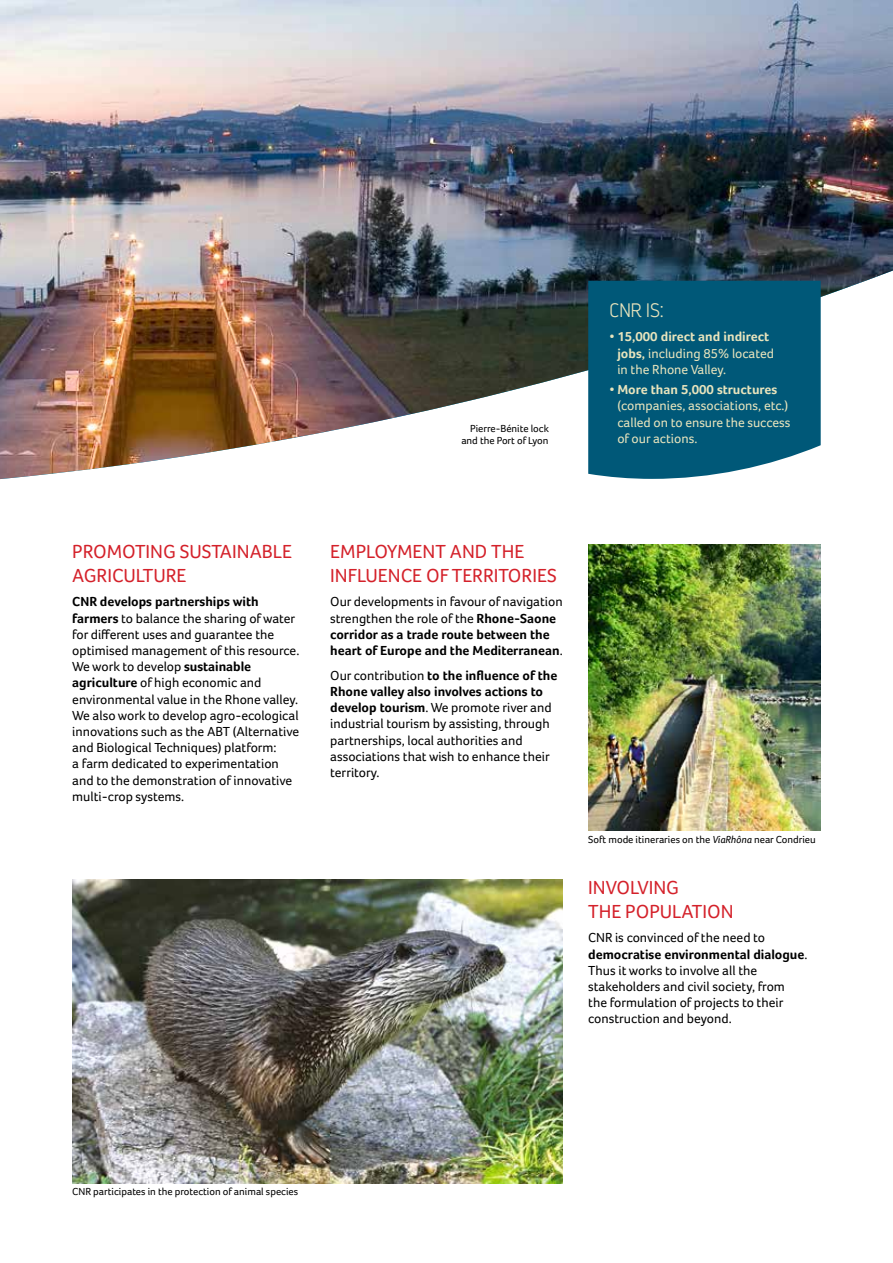
<style>
.page{position:relative;width:893px;height:1263px;background:#fff}
.page>*{position:absolute;margin:0;border:0;box-sizing:border-box;transform-origin:0 0}
.t1{font:19.5px/23.4px "Foco";color:#d4212a}
.t2{font:200 19.5px "Darwin";color:#e8e4bd}
.t3{font:13.5px/16.2px "Foco";color:#000}
.t4{font:13.5px/16.2px "Foco";color:#e8e4bd}
.t5{font:700 13.5px/16.2px "Foco";color:#000}
.t6{font:10.5px/12.6px "Foco";color:#000;text-align:right}
.s1{font-weight:700}
.s2{font-weight:400}
.s3{font-style:italic}
</style>
<div class="page">
<hr style="left:892px;top:544px;width:1px;height:639px;background:#00a3d3">
<img style="left:72px;top:879px;width:491px;height:304px">
<img style="left:588px;top:544px;width:233px;height:286px">
<img style="left:0;top:0;width:893px;height:479px">
<div style="left:588px;top:281px;width:233px;height:198px;background:#005878"></div>
<p class="t6" style="left:461px;top:422px;width:89px">Pierre-Bénite lock and the Port of Lyon</p>
<h1 class="t2" style="left:609px;top:298px;width:55px">CNR IS:</h1>
<p class="t4" style="left:617px;top:329px;width:158px;text-indent:-8px">• <span class="s1">15,000 direct and indirect jobs,</span> including 85% located in the Rhone Valley.</p>
<p class="t4" style="left:617px;top:381px;width:175px;text-indent:-8px">• <span class="s1">More than 5,000 structures </span>(companies, associations, etc.) called on to ensure the success of our actions.</p>
<h1 class="t1" style="left:72px;top:540px;width:221px">PROMOTING SUSTAINABLE<br>AGRICULTURE</h1>
<p class="t3" style="left:72px;top:594px;width:229px"><span class="s1">CNR develops partnerships with farmers</span> to balance the sharing of water for different uses and guarantee the optimised management of this resource.<br>We work to develop <span class="s1">sustainable agriculture</span> of high economic and environmental value in the Rhone valley.<br>We also work to develop agro-ecological innovations such as the ABT (Alternative and Biological Techniques) platform:<br>a farm dedicated to experimentation and to the demonstration of innovative multi-crop systems.</p>
<h1 class="t1" style="left:330px;top:540px;width:228px">EMPLOYMENT AND THE<br>INFLUENCE OF TERRITORIES</h1>
<p class="t5" style="left:330px;top:594px;width:234px"><span class="s2">Our developments in favour of navigation strengthen the role of the</span> Rhone-Saone corridor as a trade route between the heart of Europe and the Mediterranean<span class="s2">.</span></p>
<p class="t3" style="left:330px;top:667px;width:229px">Our contribution <span class="s1">to the influence of the Rhone valley also involves actions to develop tourism</span>. We promote river and industrial tourism by assisting, through partnerships, local authorities and associations that wish to enhance their territory.</p>
<p class="t6" style="left:588px;top:833px;width:229px">Soft mode itineraries on the <span class="s3">ViaRhôna</span> near Condrieu</p>
<h1 class="t1" style="left:588px;top:876px;width:147px">INVOLVING<br>THE POPULATION</h1>
<p class="t3" style="left:588px;top:930px;width:221px">CNR is convinced of the need to <span class="s1">democratise environmental dialogue</span>.<br>Thus it works to involve all the stakeholders and civil society, from<br>the formulation of projects to their construction and beyond.</p>
<p class="t6" style="left:72px;top:1185px;width:227px">CNR participates in the protection of animal species</p>
</div>
